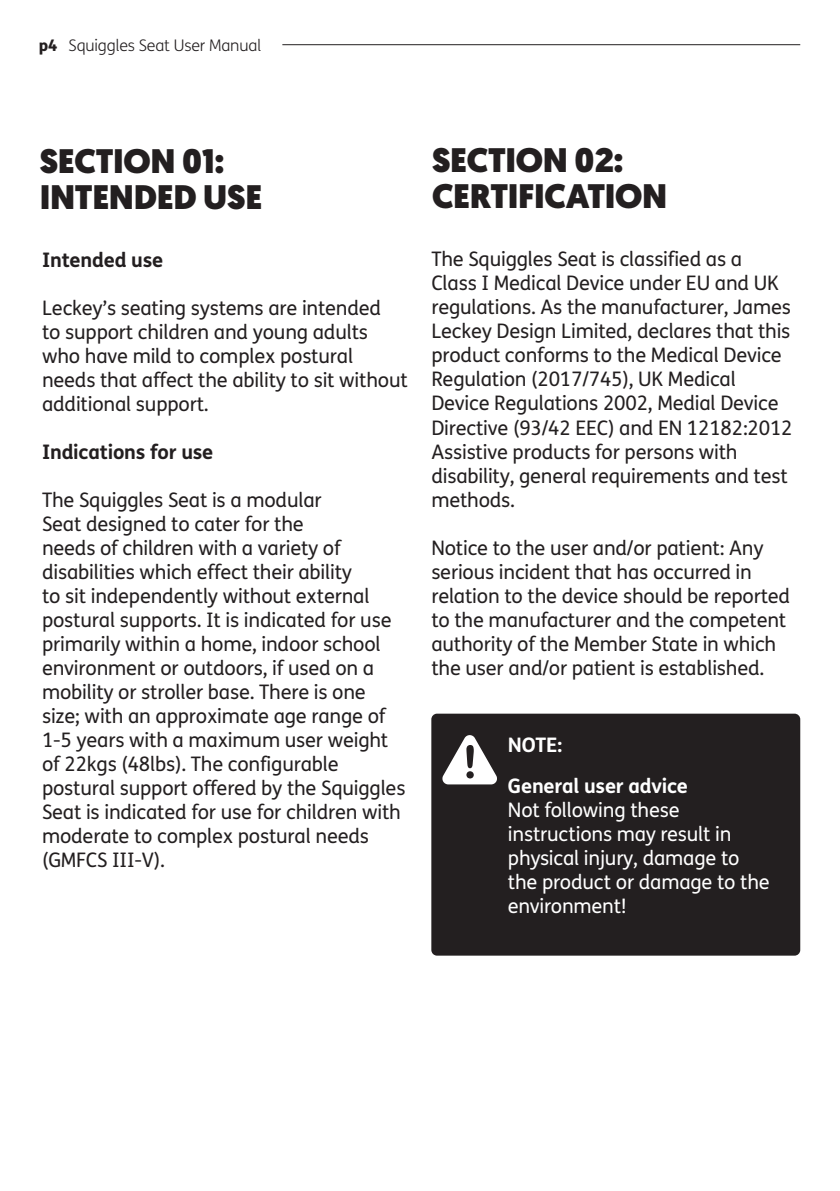
<style>
.page{position:relative;width:840px;height:1191px;background:#fff}
.page>*{position:absolute;margin:0;border:0;box-sizing:border-box;transform-origin:0 0}
.t1{font:900 34px "Geomanist";letter-spacing:-.01em;color:#231f20}
.t2{font:20px/24px "FS Me";letter-spacing:-.01em;color:#231f20}
.t3{font:20px/24px "FS Me";letter-spacing:-.01em;color:#fff}
.t4{font:700 20px "FS Me";letter-spacing:-.01em;color:#231f20}
.t5{font:700 20px "FS Me";color:#fff}
.t6{font:300 16px "FS Me";letter-spacing:-.01em;color:#231f20}
.s1{font-weight:800}
.s2{font-weight:700}
</style>
<div class="page">
<hr style="left:282px;top:44px;width:517px;height:1px;background:#231f20">
<div style="left:431px;top:713px;width:368px;height:242px;background:#231f20;border-radius:6px"></div>
<svg style="left:442px;top:735px;width:55px;height:49px"></svg>
<p class="t6" style="left:39px;top:34px;width:224px"><span class="s1">p4</span> Squiggles Seat User Manual</p>
<p class="t1" style="left:40px;top:138px;width:186px">SECTION 01:</p>
<p class="t1" style="left:40px;top:174px;width:224px">INTENDED USE</p>
<p class="t4" style="left:42px;top:245px;width:123px">Intended use</p>
<p class="t2" style="left:42px;top:296px;width:367px">Leckey’s seating systems are intended<br>to support children and young adults who have mild to complex postural needs that affect the ability to sit without additional support.</p>
<p class="t4" style="left:42px;top:437px;width:173px">Indications for use</p>
<p class="t2" style="left:42px;top:488px;width:365px">The Squiggles Seat is a modular<br>Seat designed to cater for the<br>needs of children with a variety of disabilities which effect their ability<br>to sit independently without external postural supports. It is indicated for use primarily within a home, indoor school environment or outdoors, if used on a mobility or stroller base. There is one size; with an approximate age range of 1-5 years with a maximum user weight of 22kgs (48lbs). The configurable postural support offered by the Squiggles Seat is indicated for use for children with moderate to complex postural needs (GMFCS III-V).</p>
<p class="t1" style="left:432px;top:137px;width:193px">SECTION 02:</p>
<p class="t1" style="left:432px;top:173px;width:237px">CERTIFICATION</p>
<p class="t2" style="left:431px;top:247px;width:362px">The Squiggles Seat is classified as a<br>Class I Medical Device under EU and UK regulations. As the manufacturer, James Leckey Design Limited, declares that this product conforms to the Medical Device Regulation (2017/745), UK Medical Device Regulations 2002, Medial Device Directive (93/42 EEC) and EN 12182:2012<br>Assistive products for persons with disability, general requirements and test methods.</p>
<p class="t2" style="left:431px;top:535px;width:360px">Notice to the user and/or patient: Any serious incident that has occurred in relation to the device should be reported to the manufacturer and the competent authority of the Member State in which the user and/or patient is established.</p>
<p class="t5" style="left:507px;top:729px;width:56px">NOTE:</p>
<p class="t3" style="left:507px;top:773px;width:263px"><span class="s2">General user advice<br></span>Not following these instructions may result in physical injury, damage to the product or damage to the environment!</p>
</div>
